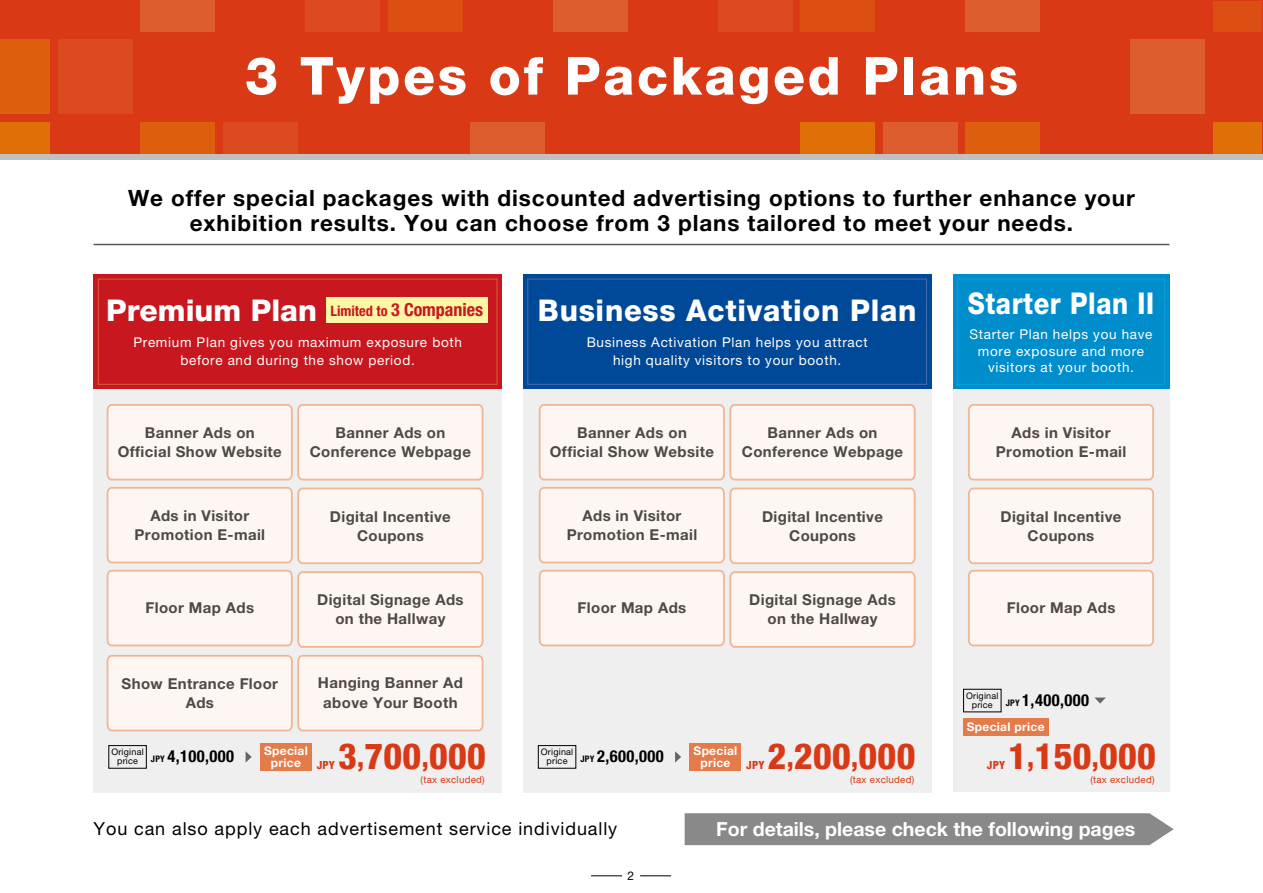
<style>
.page{position:relative;width:1263px;height:893px;background:#fff}
.page>*{position:absolute;margin:0;border:0;box-sizing:border-box;transform-origin:0 0}
.t1{font:800 52.5px "Helvetica Neue LT Std";letter-spacing:.05em;color:#fff}
.t2{font:800 condensed 36px "Helvetica Neue LT Std";letter-spacing:.01em;color:#da3916}
.t3{font:800 30px "Helvetica Neue LT Std";letter-spacing:.025em;color:#fff}
.t4{font:800 30px "Helvetica Neue LT Std";letter-spacing:.025em;color:#fff;scale:.85 1}
.t5{font:800 30px "Helvetica Neue LT Std";color:#fff}
.t6{font:700 22.5px/25.5px "Helvetica Neue LT Std";letter-spacing:.04em;color:#000;text-align:center}
.t7{font:700 19.5px "Helvetica Neue LT Std";color:#fff}
.t8{font:18px "Helvetica Neue LT Std";letter-spacing:.05em;color:#000}
.t9{font:700 condensed 18px "Helvetica Neue LT Std";color:#c8171e}
.t10{font:700 condensed 16.5px "Helvetica Neue LT Std";letter-spacing:.025em;color:#000}
.t11{font:700 15px/19.5px "Helvetica Neue LT Std";letter-spacing:.025em;color:#4d4949;text-align:center}
.t12{font:13.5px/18px "Helvetica Neue LT Std";letter-spacing:.05em;color:#fff;text-align:center}
.t13{font:700 12px/11.2px "Helvetica Neue LT Std";letter-spacing:.025em;color:#fff;text-align:center}
.t14{font:12px "Helvetica Neue LT Std";color:#000}
.t15{font:800 condensed 11.25px "Helvetica Neue LT Std";letter-spacing:.01em;color:#da3916}
.t16{font:9.75px "Helvetica Neue LT Std";letter-spacing:.025em;color:#da3916}
.t17{font:9px/9px "Helvetica Neue LT Std";letter-spacing:.025em;color:#000;text-align:center}
.s1{font-size:14.4px}
.s2{font-size:27px}
.s3{font-size:9px}
</style>
<div class="page">
<div style="left:0;top:153px;width:1263px;height:6px;background:#bfc0c0"></div>
<div style="left:0;top:0;width:1263px;height:154px;background:#da3916"></div>
<div style="left:1213px;top:1px;width:48px;height:30px;background:#db4f12"></div>
<div style="left:1213px;top:122px;width:48px;height:32px;background:#de7007"></div>
<div style="left:1131px;top:40px;width:74px;height:74px;background:#de5d2e"></div>
<div style="left:966px;top:0;width:74px;height:31px;background:#de5d2e"></div>
<div style="left:966px;top:122px;width:74px;height:32px;background:#dd5f0e"></div>
<div style="left:883px;top:122px;width:74px;height:32px;background:#de5d2e"></div>
<div style="left:801px;top:0;width:74px;height:31px;background:#db4f12"></div>
<div style="left:801px;top:122px;width:74px;height:32px;background:#de7007"></div>
<div style="left:718px;top:0;width:74px;height:31px;background:#dc4a20"></div>
<div style="left:553px;top:0;width:74px;height:31px;background:#de5d2e"></div>
<div style="left:471px;top:122px;width:74px;height:32px;background:#de5d2e"></div>
<div style="left:388px;top:0;width:74px;height:31px;background:#db4f12"></div>
<div style="left:306px;top:0;width:74px;height:31px;background:#dc4a20"></div>
<div style="left:223px;top:122px;width:74px;height:32px;background:#dc4a20"></div>
<div style="left:141px;top:0;width:74px;height:31px;background:#de5d2e"></div>
<div style="left:141px;top:122px;width:74px;height:32px;background:#dd5f0e"></div>
<div style="left:58px;top:40px;width:74px;height:74px;background:#dc4a20"></div>
<div style="left:0;top:40px;width:50px;height:74px;background:#dd5f0e"></div>
<div style="left:0;top:122px;width:50px;height:32px;background:#de7007"></div>
<div style="left:685px;top:813px;width:489px;height:32px;background:#898989"></div>
<div style="left:94px;top:274px;width:408px;height:519px;background:#efefef"></div>
<div style="left:523px;top:274px;width:408px;height:519px;background:#efefef"></div>
<div style="left:952px;top:274px;width:217px;height:518px;background:#efefef"></div>
<div style="left:94px;top:274px;width:408px;height:115px;background:#c8171e"></div>
<div style="left:523px;top:274px;width:408px;height:115px;background:#004998"></div>
<div style="left:527px;top:279px;width:400px;height:106px;border:1px solid #466bae"></div>
<div style="left:952px;top:274px;width:217px;height:115px;background:#008dcb"></div>
<div style="left:957px;top:279px;width:208px;height:106px;border:1px solid #00a3d7"></div>
<div style="left:98px;top:279px;width:399px;height:106px;border:1px solid #d45e3f"></div>
<hr style="left:591px;top:875px;width:31px;height:1px;background:#000">
<hr style="left:640px;top:875px;width:31px;height:1px;background:#000">
<div style="left:260px;top:743px;width:51px;height:28px;background:#e47b4a"></div>
<div style="left:108px;top:745px;width:39px;height:24px;border:1px solid #000"></div>
<svg style="left:246px;top:752px;width:6px;height:10px"></svg>
<div style="left:690px;top:743px;width:51px;height:28px;background:#e47b4a"></div>
<div style="left:538px;top:745px;width:38px;height:24px;border:1px solid #000"></div>
<svg style="left:675px;top:751px;width:6px;height:12px"></svg>
<div style="left:963px;top:719px;width:85px;height:17px;background:#e47b4a"></div>
<div style="left:963px;top:689px;width:38px;height:23px;border:1px solid #000"></div>
<svg style="left:1094px;top:697px;width:12px;height:7px"></svg>
<hr style="left:94px;top:244px;width:1075px;height:1px;background:#5a5757">
<div style="left:326px;top:298px;width:162px;height:25px;background:#fcf6a5"></div>
<svg style="left:538px;top:404px;width:378px;height:244px"></svg>
<svg style="left:968px;top:404px;width:186px;height:77px"></svg>
<svg style="left:968px;top:487px;width:186px;height:160px"></svg>
<svg style="left:106px;top:404px;width:378px;height:328px"></svg>
<h1 class="t1" style="left:245px;top:45px;width:774px">3 Types of Packaged Plans</h1>
<h3 class="t6" style="left:128px;top:184px;width:1008px">We offer special packages with discounted advertising options to further enhance your exhibition results. You can choose from 3 plans tailored to meet your needs.</h3>
<h3 class="t5" style="left:106px;top:293px;width:212px">Premium Plan</h3>
<p class="t12" style="left:133px;top:333px;width:330px">Premium Plan gives you maximum exposure both before and during the show period.</p>
<p class="t9" style="left:330px;top:299px;width:154px"><span class="s1">Limited to</span> 3 Companies</p>
<h3 class="t3" style="left:538px;top:293px;width:380px">Business Activation Plan</h3>
<p class="t12" style="left:587px;top:333px;width:282px">Business Activation Plan helps you attract high quality visitors to your booth.</p>
<p class="t11" style="left:118px;top:422px;width:166px">Banner Ads on<br>Official Show Website</p>
<p class="t11" style="left:310px;top:422px;width:163px">Banner Ads on<br>Conference Webpage</p>
<p class="t11" style="left:550px;top:422px;width:166px">Banner Ads on<br>Official Show Website</p>
<p class="t11" style="left:742px;top:422px;width:163px">Banner Ads on<br>Conference Webpage</p>
<p class="t11" style="left:135px;top:505px;width:132px">Ads in Visitor<br>Promotion E-mail</p>
<p class="t11" style="left:330px;top:506px;width:122px">Digital Incentive<br>Coupons</p>
<p class="t11" style="left:567px;top:505px;width:132px">Ads in Visitor<br>Promotion E-mail</p>
<p class="t11" style="left:762px;top:506px;width:122px">Digital Incentive<br>Coupons</p>
<p class="t11" style="left:146px;top:598px;width:110px">Floor Map Ads</p>
<p class="t11" style="left:317px;top:589px;width:148px">Digital Signage Ads on the Hallway</p>
<p class="t11" style="left:578px;top:598px;width:110px">Floor Map Ads</p>
<p class="t11" style="left:749px;top:589px;width:148px">Digital Signage Ads on the Hallway</p>
<p class="t11" style="left:122px;top:673px;width:158px">Show Entrance Floor<br>Ads</p>
<p class="t11" style="left:318px;top:673px;width:146px">Hanging Banner Ad above Your Booth</p>
<h2 class="t2" style="left:338px;top:734px;width:149px">3<span class="s2">,</span>700<span class="s2">,</span>000</h2>
<p class="t16" style="left:421px;top:774px;width:66px">(tax excluded)</p>
<p class="t17" style="left:111px;top:748px;width:34px">Original price</p>
<p class="t10" style="left:151px;top:746px;width:85px"><span class="s3">JPY</span> 4,100,000</p>
<p class="t13" style="left:694px;top:745px;width:45px">Special price</p>
<p class="t13" style="left:264px;top:745px;width:45px">Special price</p>
<p class="t17" style="left:541px;top:748px;width:34px">Original price</p>
<p class="t10" style="left:580px;top:746px;width:85px"><span class="s3">JPY</span> 2,600,000</p>
<p class="t15" style="left:317px;top:758px;width:20px">JPY</p>
<h2 class="t2" style="left:768px;top:734px;width:149px">2<span class="s2">,</span>200<span class="s2">,</span>000</h2>
<p class="t16" style="left:850px;top:774px;width:66px">(tax excluded)</p>
<p class="t15" style="left:746px;top:758px;width:20px">JPY</p>
<h3 class="t4" style="left:968px;top:285px;width:221px">Starter Plan II</h3>
<p class="t12" style="left:969px;top:326px;width:185px;line-height:16.5px">Starter Plan helps you have more exposure and more visitors at your booth.</p>
<p class="t11" style="left:996px;top:422px;width:132px">Ads in Visitor<br>Promotion E-mail</p>
<p class="t11" style="left:1000px;top:506px;width:122px">Digital Incentive<br>Coupons</p>
<p class="t11" style="left:1007px;top:598px;width:110px">Floor Map Ads</p>
<p class="t17" style="left:966px;top:691px;width:34px">Original price</p>
<p class="t10" style="left:1006px;top:690px;width:85px"><span class="s3">JPY</span> 1,400,000</p>
<p class="t13" style="left:967px;top:721px;width:79px">Special price</p>
<p class="t15" style="left:987px;top:758px;width:20px">JPY</p>
<h2 class="t2" style="left:1008px;top:734px;width:149px">1<span class="s2">,</span>150<span class="s2">,</span>000</h2>
<p class="t16" style="left:1090px;top:774px;width:66px">(tax excluded)</p>
<p class="t8" style="left:94px;top:818px;width:525px">You can also apply each advertisement service individually</p>
<h3 class="t7" style="left:716px;top:817px;width:421px">For details, please check the following pages</h3>
<p class="t14" style="left:627px;top:868px;width:8px">2</p>
</div>
